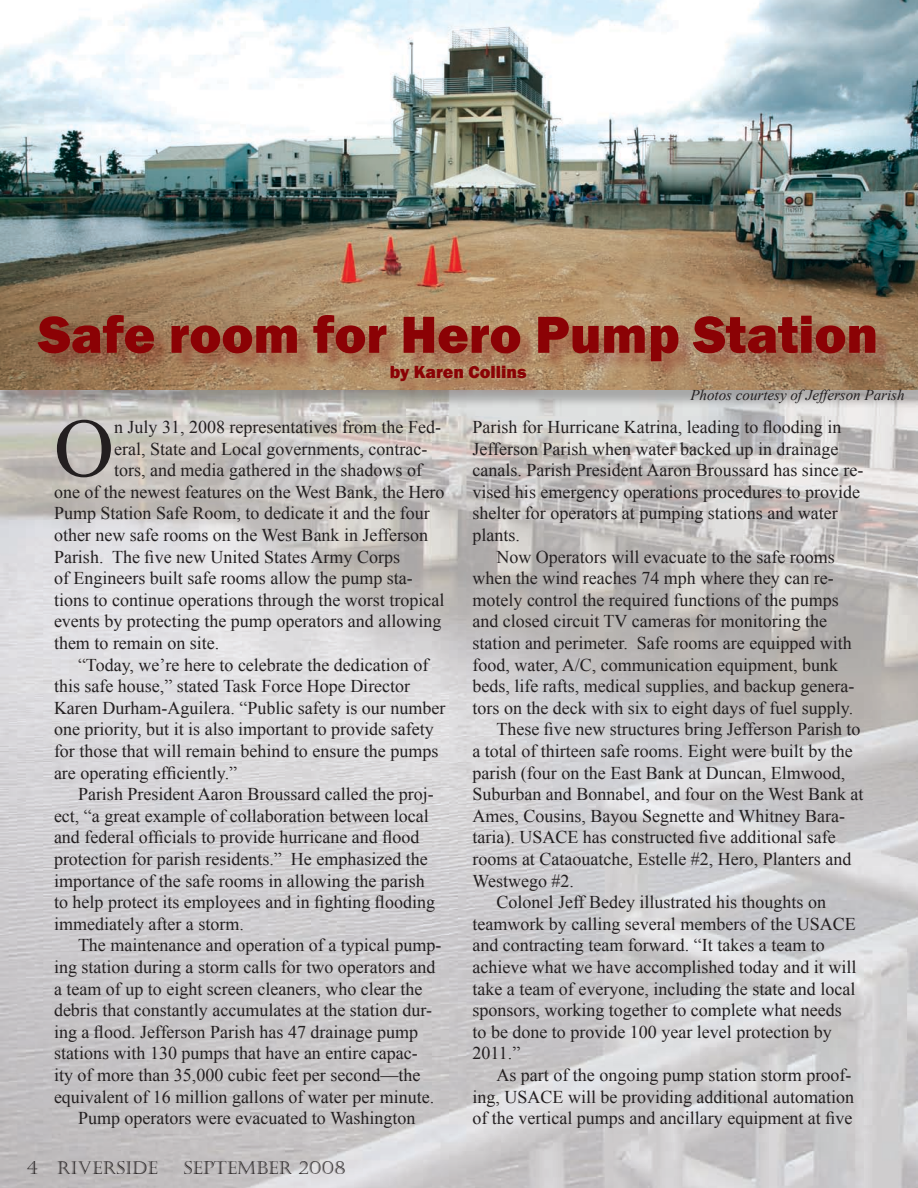
<style>
.page{position:relative;width:918px;height:1188px;background:#fff}
.page>*{position:absolute;margin:0;border:0;box-sizing:border-box;transform-origin:0 0}
.t1{font:83.25px "Times New Roman";color:#231f20}
.t2{font:800 54px "Franklin Gothic";color:#8b0205}
.t3{font:18px "Times New Roman";color:#231f20}
.t4{font:18px "Castellar";color:#231f20}
.t5{font:800 18px "Franklin Gothic";color:#8b0205}
.t6{font:italic 15px "Times New Roman";color:#231f20}
</style>
<div class="page">
<img style="left:0;top:409px;width:918px;height:779px">
<div style="left:0;top:0;width:918px;height:409px;background:#231f20;opacity:.3"></div>
<img style="left:0;top:0;width:918px;height:389px">
<div style="left:39px;top:316px;width:857px;height:84px;background:#790000;opacity:.3"></div>
<svg style="left:27px;top:1161px;width:10px;height:13px"></svg>
<h2 class="t2" style="left:38px;top:300px;width:841px">Safe room for Hero Pump Station</h2>
<p class="t5" style="left:390px;top:360px;width:138px">by Karen Collins</p>
<h1 class="t1" style="left:54px;top:392px;width:62px">O</h1>
<p class="t3" style="left:114px;top:415px;width:328px">n July 31, 2008 representatives from the Fed-</p>
<p class="t3" style="left:114px;top:436px;width:315px">eral, State and Local governments, contrac-</p>
<p class="t3" style="left:114px;top:458px;width:309px">tors, and media gathered in the shadows of</p>
<p class="t3" style="left:54px;top:480px;width:392px">one of the newest features on the West Bank, the Hero</p>
<p class="t3" style="left:54px;top:501px;width:377px">Pump Station Safe Room, to dedicate it and the four</p>
<p class="t3" style="left:54px;top:523px;width:376px">other new safe rooms on the West Bank in Jefferson</p>
<p class="t3" style="left:54px;top:544px;width:348px">Parish. The five new United States Army Corps</p>
<p class="t3" style="left:54px;top:566px;width:360px">of Engineers built safe rooms allow the pump sta-</p>
<p class="t3" style="left:54px;top:588px;width:392px">tions to continue operations through the worst tropical</p>
<p class="t3" style="left:54px;top:609px;width:389px">events by protecting the pump operators and allowing</p>
<p class="t3" style="left:54px;top:631px;width:167px">them to remain on site.</p>
<p class="t3" style="left:78px;top:652px;width:352px">“Today, we’re here to celebrate the dedication of</p>
<p class="t3" style="left:54px;top:674px;width:358px">this safe house,” stated Task Force Hope Director</p>
<p class="t3" style="left:54px;top:696px;width:393px">Karen Durham-Aguilera. “Public safety is our number</p>
<p class="t3" style="left:54px;top:717px;width:381px">one priority, but it is also important to provide safety</p>
<p class="t3" style="left:54px;top:739px;width:386px">for those that will remain behind to ensure the pumps</p>
<p class="t3" style="left:54px;top:760px;width:185px">are operating efficiently.”</p>
<p class="t3" style="left:78px;top:782px;width:357px">Parish President Aaron Broussard called the proj-</p>
<p class="t3" style="left:54px;top:804px;width:376px">ect, “a great example of collaboration between local</p>
<p class="t3" style="left:54px;top:825px;width:367px">and federal officials to provide hurricane and flood</p>
<p class="t3" style="left:54px;top:847px;width:375px">protection for parish residents.” He emphasized the</p>
<p class="t3" style="left:54px;top:868px;width:372px">importance of the safe rooms in allowing the parish</p>
<p class="t3" style="left:54px;top:890px;width:383px">to help protect its employees and in fighting flooding</p>
<p class="t3" style="left:54px;top:912px;width:191px">immediately after a storm.</p>
<p class="t3" style="left:78px;top:933px;width:365px">The maintenance and operation of a typical pump-</p>
<p class="t3" style="left:54px;top:955px;width:383px">ing station during a storm calls for two operators and</p>
<p class="t3" style="left:54px;top:976px;width:370px">a team of up to eight screen cleaners, who clear the</p>
<p class="t3" style="left:54px;top:998px;width:380px">debris that constantly accumulates at the station dur-</p>
<p class="t3" style="left:54px;top:1020px;width:366px">ing a flood. Jefferson Parish has 47 drainage pump</p>
<p class="t3" style="left:54px;top:1041px;width:365px">stations with 130 pumps that have an entire capac-</p>
<p class="t3" style="left:54px;top:1063px;width:368px">ity of more than 35,000 cubic feet per second—the</p>
<p class="t3" style="left:54px;top:1084px;width:382px">equivalent of 16 million gallons of water per minute.</p>
<p class="t3" style="left:78px;top:1106px;width:339px">Pump operators were evacuated to Washington</p>
<p class="t4" style="left:57px;top:1158px;width:103px">RIVERSIDE</p>
<p class="t4" style="left:184px;top:1158px;width:163px">SEPTEMBER 2008</p>
<p class="t6" style="left:690px;top:384px;width:216px">Photos courtesy of Jefferson Parish</p>
<p class="t3" style="left:472px;top:415px;width:370px">Parish for Hurricane Katrina, leading to flooding in</p>
<p class="t3" style="left:472px;top:436px;width:368px">Jefferson Parish when water backed up in drainage</p>
<p class="t3" style="left:472px;top:458px;width:392px">canals. Parish President Aaron Broussard has since re-</p>
<p class="t3" style="left:472px;top:480px;width:389px">vised his emergency operations procedures to provide</p>
<p class="t3" style="left:472px;top:501px;width:367px">shelter for operators at pumping stations and water</p>
<p class="t3" style="left:472px;top:523px;width:49px">plants.</p>
<p class="t3" style="left:496px;top:544px;width:340px">Now Operators will evacuate to the safe rooms</p>
<p class="t3" style="left:472px;top:566px;width:363px">when the wind reaches 74 mph where they can re-</p>
<p class="t3" style="left:472px;top:588px;width:368px">motely control the required functions of the pumps</p>
<p class="t3" style="left:472px;top:609px;width:356px">and closed circuit TV cameras for monitoring the</p>
<p class="t3" style="left:472px;top:631px;width:381px">station and perimeter. Safe rooms are equipped with</p>
<p class="t3" style="left:472px;top:652px;width:367px">food, water, A/C, communication equipment, bunk</p>
<p class="t3" style="left:472px;top:674px;width:383px">beds, life rafts, medical supplies, and backup genera-</p>
<p class="t3" style="left:472px;top:696px;width:382px">tors on the deck with six to eight days of fuel supply.</p>
<p class="t3" style="left:496px;top:717px;width:366px">These five new structures bring Jefferson Parish to</p>
<p class="t3" style="left:472px;top:739px;width:382px">a total of thirteen safe rooms. Eight were built by the</p>
<p class="t3" style="left:472px;top:760px;width:374px">parish (four on the East Bank at Duncan, Elmwood,</p>
<p class="t3" style="left:472px;top:782px;width:393px">Suburban and Bonnabel, and four on the West Bank at</p>
<p class="t3" style="left:472px;top:804px;width:374px">Ames, Cousins, Bayou Segnette and Whitney Bara-</p>
<p class="t3" style="left:472px;top:825px;width:365px">taria). USACE has constructed five additional safe</p>
<p class="t3" style="left:472px;top:847px;width:380px">rooms at Cataouatche, Estelle #2, Hero, Planters and</p>
<p class="t3" style="left:472px;top:868px;width:103px">Westwego #2.</p>
<p class="t3" style="left:496px;top:890px;width:331px">Colonel Jeff Bedey illustrated his thoughts on</p>
<p class="t3" style="left:472px;top:912px;width:385px">teamwork by calling several members of the USACE</p>
<p class="t3" style="left:472px;top:933px;width:354px">and contracting team forward. “It takes a team to</p>
<p class="t3" style="left:472px;top:955px;width:385px">achieve what we have accomplished today and it will</p>
<p class="t3" style="left:472px;top:976px;width:384px">take a team of everyone, including the state and local</p>
<p class="t3" style="left:472px;top:998px;width:371px">sponsors, working together to complete what needs</p>
<p class="t3" style="left:472px;top:1020px;width:361px">to be done to provide 100 year level protection by</p>
<p class="t3" style="left:472px;top:1041px;width:49px">2011.”</p>
<p class="t3" style="left:496px;top:1063px;width:356px">As part of the ongoing pump station storm proof-</p>
<p class="t3" style="left:472px;top:1084px;width:383px">ing, USACE will be providing additional automation</p>
<p class="t3" style="left:472px;top:1106px;width:381px">of the vertical pumps and ancillary equipment at five</p>
</div>
